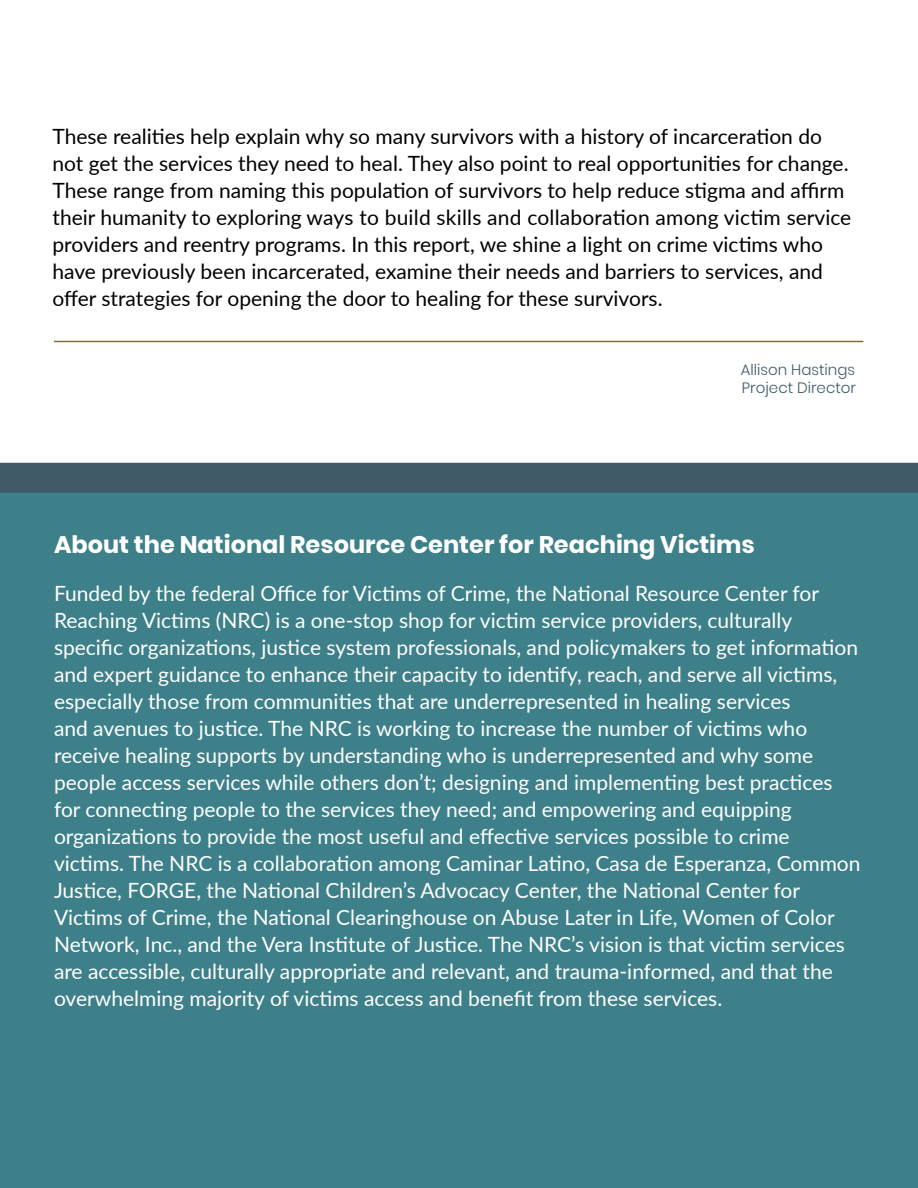
<style>
.page{position:relative;width:918px;height:1188px;background:#fff}
.page>*{position:absolute;margin:0;border:0;box-sizing:border-box;transform-origin:0 0}
.t1{font:700 24px "Poppins";color:#fff}
.t2{font:21px/27px "Lato";color:#fff}
.t3{font:21px/27px "Lato";color:#000}
.t4{font:300 15px/18px "Poppins";color:#405a68}
</style>
<div class="page">
<hr style="left:54px;top:341px;width:809px;height:1px;background:#866d3c">
<div style="left:0;top:476px;width:918px;height:712px;background:#3e8089"></div>
<div style="left:0;top:463px;width:918px;height:30px;background:#405a68"></div>
<p class="t3" style="left:52px;top:122px;width:800px">These realities help explain why so many survivors with a history of incarceration do not get the services they need to heal. They also point to real opportunities for change.<br>These range from naming this population of survivors to help reduce stigma and affirm their humanity to exploring ways to build skills and collaboration among victim service providers and reentry programs. In this report, we shine a light on crime victims who have previously been incarcerated, examine their needs and barriers to services, and offer strategies for opening the door to healing for these survivors.</p>
<p class="t4" style="left:741px;top:360px;width:117px">Allison Hastings<br>Project Director</p>
<p class="t1" style="left:54px;top:531px;width:702px">About the National Resource Center for Reaching Victims</p>
<p class="t2" style="left:54px;top:579px;width:808px">Funded by the federal Office for Victims of Crime, the National Resource Center for Reaching Victims (NRC) is a one-stop shop for victim service providers, culturally specific organizations, justice system professionals, and policymakers to get information and expert guidance to enhance their capacity to identify, reach, and serve all victims, especially those from communities that are underrepresented in healing services<br>and avenues to justice. The NRC is working to increase the number of victims who receive healing supports by understanding who is underrepresented and why some people access services while others don’t; designing and implementing best practices for connecting people to the services they need; and empowering and equipping organizations to provide the most useful and effective services possible to crime victims. The NRC is a collaboration among Caminar Latino, Casa de Esperanza, Common Justice, FORGE, the National Children’s Advocacy Center, the National Center for Victims of Crime, the National Clearinghouse on Abuse Later in Life, Women of Color Network, Inc., and the Vera Institute of Justice. The NRC’s vision is that victim services are accessible, culturally appropriate and relevant, and trauma-informed, and that the overwhelming majority of victims access and benefit from these services.</p>
</div>
